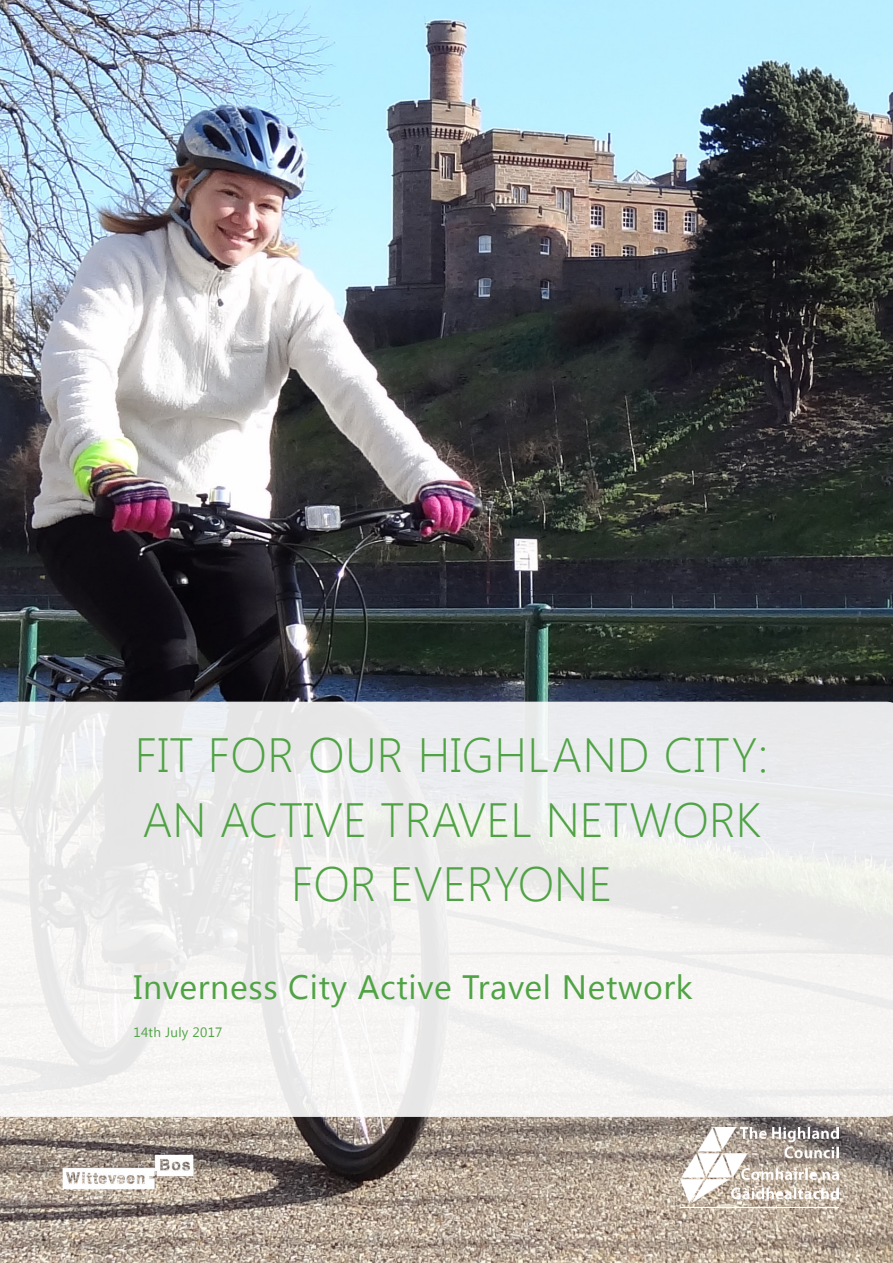
<style>
.page{position:relative;width:893px;height:1263px;background:#fff}
.page>*{position:absolute;margin:0;border:0;box-sizing:border-box;transform-origin:0 0}
.C_Titel{font:300 48px/64.5px "Segoe UI";color:#50a345;text-align:center}
.C_Titel-2{font:33.75px "Segoe UI";letter-spacing:.02em;color:#50a345}
.C_Datum{font:13.5px "Segoe UI";letter-spacing:.02em;color:#50a345}
</style>
<div class="page">
<img style="left:0;top:0;width:893px;height:1263px">
<svg style="left:0;top:702px;width:893px;height:415px;fill:#eeeeef"></svg>
<img style="left:680px;top:1128px;width:159px;height:79px">
<img style="left:54px;top:1150px;width:148px;height:57px">
<p class="C_Titel" style="left:135px;top:721px;width:635px">FIT FOR OUR HIGHLAND CITY:<br>AN ACTIVE TRAVEL NETWORK<br>FOR EVERYONE</p>
<p class="C_Titel-2" style="left:134px;top:964px;width:561px">Inverness City Active Travel Network</p>
<p class="C_Datum" style="left:134px;top:1023px;width:91px">14th July 2017</p>
</div>
